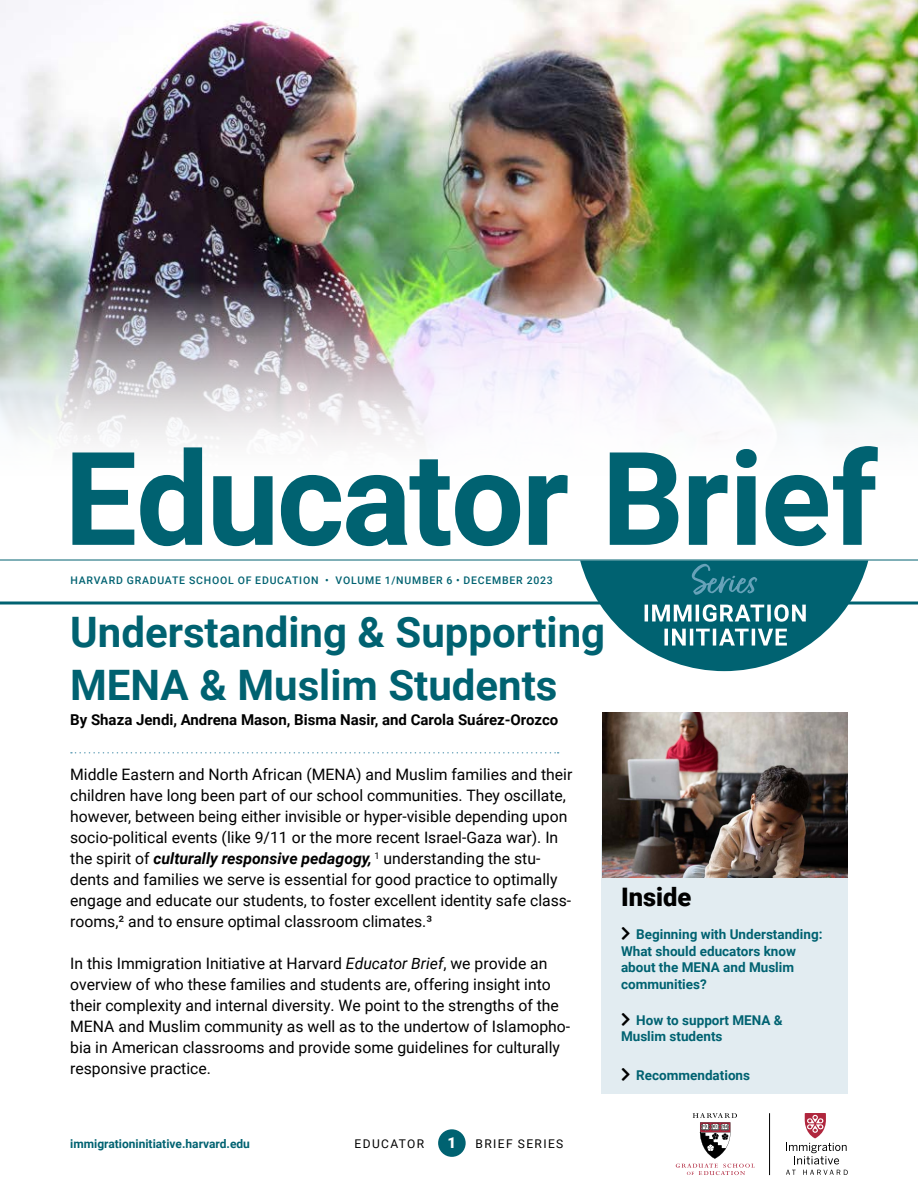
<style>
.page{position:relative;width:918px;height:1188px;background:#fff}
.page>*{position:absolute;margin:0;border:0;box-sizing:border-box;transform-origin:0 0}
.t1{font:700 42px/52.2px "Roboto";color:#006271}
.t2{font:900 25.5px "Roboto";color:#000}
.t3{font:15.75px/21px "Roboto";color:#000}
.t4{font:700 15px "Roboto";color:#000}
.t5{font:900 15px "Roboto";color:#fff}
.t6{font:700 13.5px/16.5px "Roboto";color:#006271}
.t7{font:700 12px "Roboto";color:#006271}
.t8{font:12px "Roboto";letter-spacing:.115em;color:#000}
.t9{font:500 10.5px "Roboto";letter-spacing:.075em;color:#006271}
.s1{font-weight:700;font-style:italic}
.s2{font-style:italic}
.s3{color:#000}
</style>
<div class="page">
<div style="left:438px;top:1129px;width:28px;height:28px;background:#006271;border-radius:50%"></div>
<svg style="left:786px;top:1170px;width:10px;height:5px"></svg>
<svg style="left:803px;top:1170px;width:45px;height:5px"></svg>
<svg style="left:786px;top:1113px;width:61px;height:51px"></svg>
<svg style="left:676px;top:1113px;width:79px;height:62px"></svg>
<hr style="left:769px;top:1113px;width:1px;height:62px;background:#000">
<img style="left:0;top:0;width:918px;height:281px">
<div style="left:601px;top:835px;width:247px;height:259px;background:#e2ecf1"></div>
<img style="left:602px;top:713px;width:246px;height:164px">
<img style="left:0;top:281px;width:918px;height:163px">
<svg style="left:72px;top:446px;width:806px;height:100px"></svg>
<hr style="left:0;top:602px;width:918px;height:2px;background:#006271">
<hr style="left:0;top:560px;width:918px;height:1px;background:#006271">
<svg style="left:580px;top:561px;width:288px;height:110px"></svg>
<svg style="left:71px;top:752px;width:488px;height:2px"></svg>
<p class="t9" style="left:70px;top:573px;width:484px">HARVARD GRADUATE SCHOOL OF EDUCATION • VOLUME 1/NUMBER 6 • DECEMBER 2023</p>
<h1 class="t1" style="left:70px;top:605px;width:536px">Understanding &amp; Supporting<br>MENA &amp; Muslim Students</h1>
<p class="t4" style="left:70px;top:709px;width:490px">By Shaza Jendi, Andrena Mason, Bisma Nasir, and Carola Suárez-Orozco</p>
<p class="t3" style="left:70px;top:764px;width:504px">Middle Eastern and North African (MENA) and Muslim families and their children have long been part of our school communities. They oscillate, however, between being either invisible or hyper-visible depending upon socio-political events (like 9/11 or the more recent Israel-Gaza war). In the spirit of <span class="s1">culturally responsive pedagogy,</span> <sup>1</sup> understanding the stu&shy;dents and families we serve is essential for good practice to optimally engage and educate our students, to foster excellent identity safe class&shy;rooms,² and to ensure optimal classroom climates.³</p>
<p class="t3" style="left:70px;top:953px;width:502px">In this Immigration Initiative at Harvard <span class="s2">Educator Brief</span>, we provide an overview of who these families and students are, offering insight into their complexity and internal diversity. We point to the strengths of the MENA and Muslim community as well as to the undertow of Islamopho&shy;bia in American classrooms and provide some guidelines for culturally responsive practice.</p>
<h2 class="t2" style="left:621px;top:880px;width:72px">Inside</h2>
<p class="t6" style="left:621px;top:926px;width:203px"><span class="s3">❖□■▼</span> Beginning with Understanding:<br>What should educators know about the MENA and Muslim communities?</p>
<p class="t6" style="left:621px;top:1011px;width:163px"><span class="s3">❖□■▼</span> How to support MENA &amp;<br>Muslim students</p>
<p class="t6" style="left:621px;top:1067px;width:131px"><span class="s3">❖□■▼</span> Recommendations</p>
<p class="t7" style="left:70px;top:1136px;width:181px">immigrationinitiative.harvard.edu</p>
<p class="t8" style="left:355px;top:1135px;width:71px">EDUCATOR</p>
<p class="t5" style="left:447px;top:1132px;width:10px">1</p>
<p class="t8" style="left:476px;top:1135px;width:89px">BRIEF SERIES</p>
</div>
